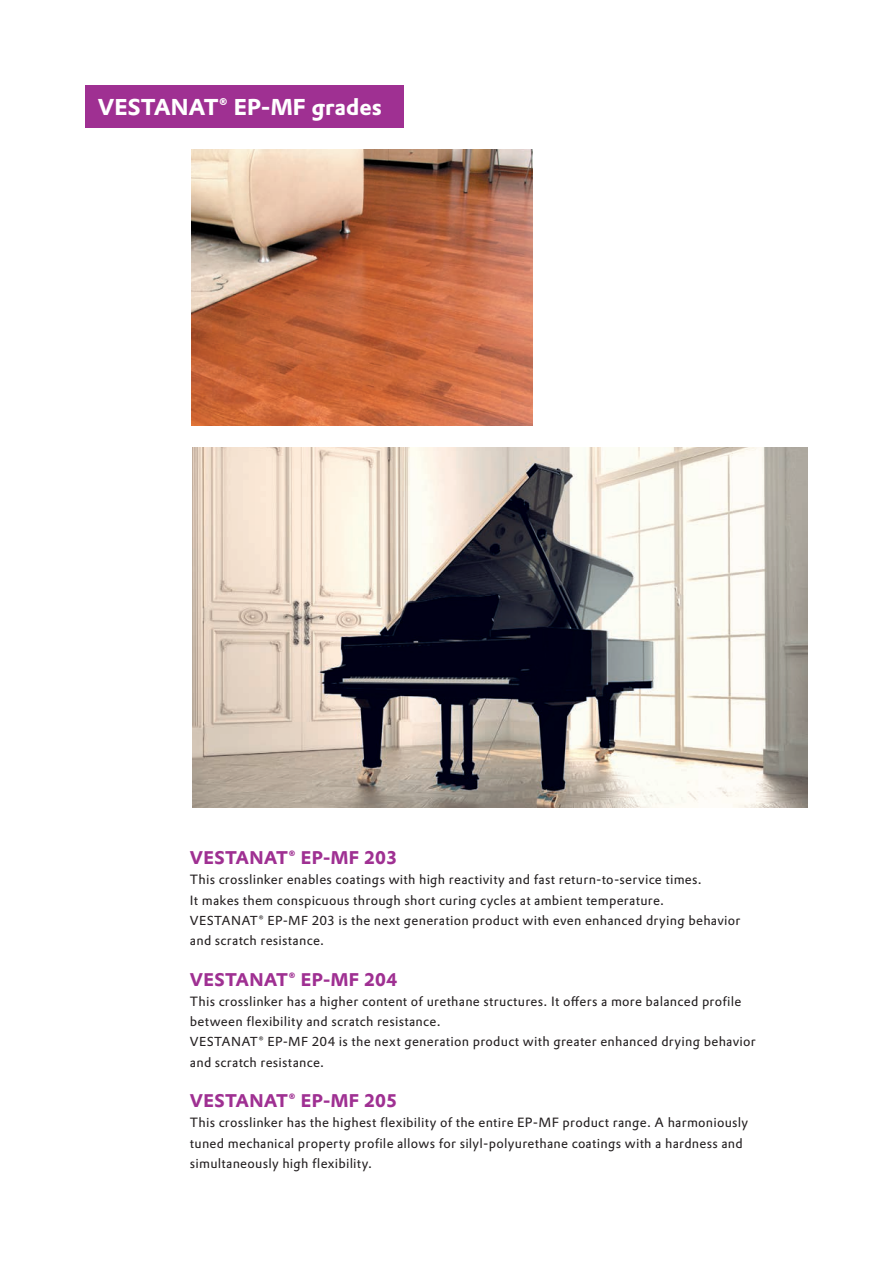
<style>
.page{position:relative;width:893px;height:1263px;background:#fff}
.page>*{position:absolute;margin:0;border:0;box-sizing:border-box;transform-origin:0 0}
.t1{font:700 22.5px "Evonik Prokyon";color:#fff}
.t2{font:700 18px "Evonik Prokyon";letter-spacing:.01em;color:#9f3092}
.t3{font:13.2px/20.2px "Evonik Prokyon";letter-spacing:.02em;color:#231f20}
.s1{font-size:12.75px}
</style>
<div class="page">
<img style="left:191px;top:149px;width:342px;height:276px">
<div style="left:85px;top:85px;width:319px;height:43px;background:#9f3092"></div>
<img style="left:193px;top:447px;width:615px;height:361px">
<h1 class="t1" style="left:98px;top:89px;width:286px">VESTANAT® EP-MF grades</h1>
<h2 class="t2" style="left:190px;top:843px;width:208px">VESTANAT® EP-MF 203</h2>
<p class="t3" style="left:190px;top:869px;width:552px">This crosslinker enables coatings with high reactivity and fast return-to-service times.<br>It makes them conspicuous through short curing cycles at ambient temperature.<br><span class="s1">VESTANAT® EP-MF 203</span> is the next generation product with even enhanced drying behavior and scratch resistance.</p>
<h2 class="t2" style="left:190px;top:964px;width:209px">VESTANAT® EP-MF 204</h2>
<p class="t3" style="left:190px;top:990px;width:567px">This crosslinker has a higher content of urethane structures. It offers a more balanced profile between flexibility and scratch resistance.<br><span class="s1">VESTANAT® EP-MF 204</span> is the next generation product with greater enhanced drying behavior and scratch resistance.</p>
<h2 class="t2" style="left:190px;top:1086px;width:209px">VESTANAT® EP-MF 205</h2>
<p class="t3" style="left:190px;top:1112px;width:560px">This crosslinker has the highest flexibility of the entire EP-MF product range. A harmoniously tuned mechanical property profile allows for silyl-polyurethane coatings with a hardness and simultaneously high flexibility.</p>
</div>
